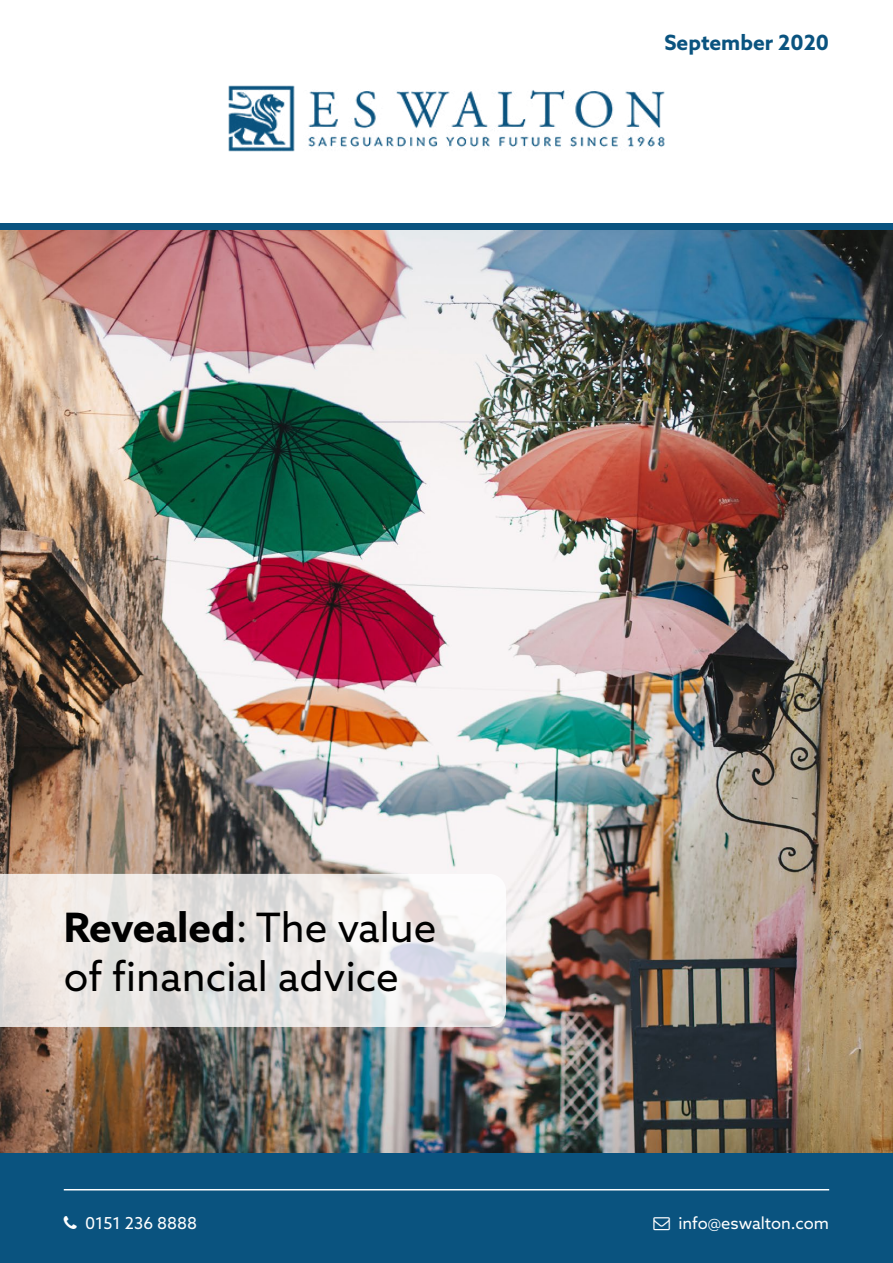
<style>
.page{position:relative;width:893px;height:1263px;background:#fff}
.page>*{position:absolute;margin:0;border:0;box-sizing:border-box;transform-origin:0 0}
.t1{font:40.5px/48.6px "Azo Sans";color:#000}
.t2{font:700 21px "Azo Sans";color:#0a537f}
.t3{font:16.5px "Azo Sans";color:#fff}
.s1{font-weight:700}
</style>
<div class="page">
<img style="left:0;top:230px;width:893px;height:923px">
<div style="left:0;top:223px;width:893px;height:7px;background:#0a537f"></div>
<div style="left:0;top:1153px;width:893px;height:110px;background:#0a537f"></div>
<svg style="left:0;top:874px;width:506px;height:153px"></svg>
<hr style="left:64px;top:1189px;width:765px;height:1px;background:#fff">
<img style="left:228px;top:85px;width:437px;height:67px">
<p class="t2" style="left:664px;top:29px;width:166px">September 2020</p>
<p class="t1" style="left:64px;top:903px;width:374px"><span class="s1">Revealed</span>: The value of financial advice</p>
<p class="t3" style="left:85px;top:1212px;width:114px">0151 236 8888</p>
<p class="t3" style="left:678px;top:1212px;width:152px">info@eswalton.com</p>
</div>
